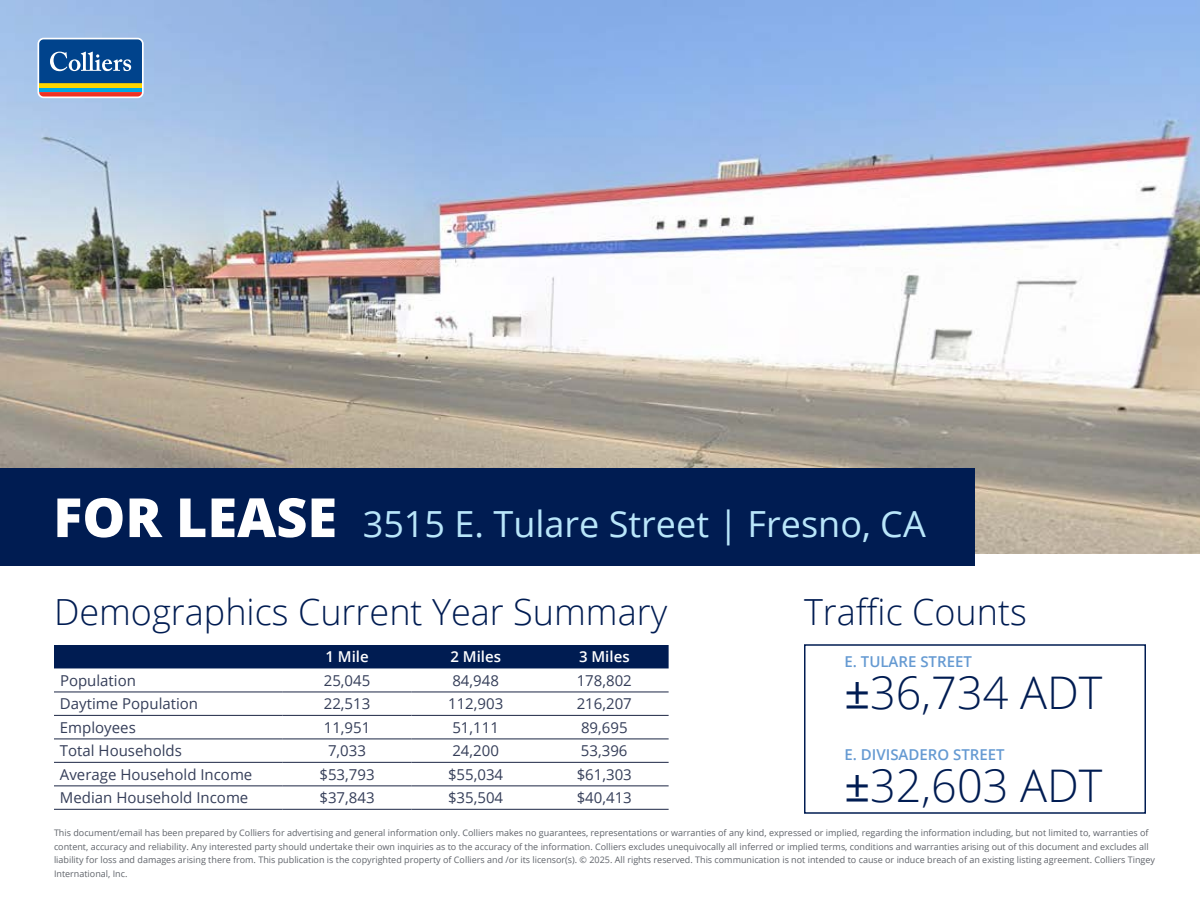
<style>
.page{position:relative;width:1200px;height:900px;background:#fff}
.page>*{position:absolute;margin:0;border:0;box-sizing:border-box;transform-origin:0 0}
.t1{font:300 45px "Open Sans";color:#001c52}
.t2{font:300 36px "Open Sans";color:#001c52}
.t3{font:36px "Open Sans";color:#b9e6fa}
.t4{font:15px "Open Sans";color:#353e59}
.t5{font:600 15px "Open Sans";color:#659ad2}
.t6{font:600 15px "Open Sans";color:#fff}
.t7{font:9px/13.5px "Open Sans";color:#5f636a}
.s1{font-weight:800;font-size:54px;color:#fff}
.s2{font-weight:400}
</style>
<div class="page">
<img style="left:0;top:0;width:1200px;height:553px">
<div style="left:54px;top:645px;width:615px;height:23px;background:#001c52"></div>
<hr style="left:54px;top:691px;width:229px;height:2px;background:#353e59">
<hr style="left:283px;top:691px;width:128px;height:2px;background:#353e59">
<hr style="left:411px;top:691px;width:129px;height:2px;background:#353e59">
<hr style="left:540px;top:691px;width:129px;height:2px;background:#353e59">
<hr style="left:54px;top:715px;width:229px;height:1px;background:#353e59">
<hr style="left:283px;top:715px;width:128px;height:1px;background:#353e59">
<hr style="left:411px;top:715px;width:129px;height:1px;background:#353e59">
<hr style="left:540px;top:715px;width:129px;height:1px;background:#353e59">
<hr style="left:54px;top:738px;width:229px;height:1px;background:#353e59">
<hr style="left:283px;top:738px;width:128px;height:1px;background:#353e59">
<hr style="left:411px;top:738px;width:129px;height:1px;background:#353e59">
<hr style="left:540px;top:738px;width:129px;height:1px;background:#353e59">
<hr style="left:54px;top:762px;width:229px;height:1px;background:#353e59">
<hr style="left:283px;top:762px;width:128px;height:1px;background:#353e59">
<hr style="left:411px;top:762px;width:129px;height:1px;background:#353e59">
<hr style="left:540px;top:762px;width:129px;height:1px;background:#353e59">
<hr style="left:54px;top:785px;width:229px;height:1px;background:#353e59">
<hr style="left:283px;top:785px;width:128px;height:1px;background:#353e59">
<hr style="left:411px;top:785px;width:129px;height:1px;background:#353e59">
<hr style="left:540px;top:785px;width:129px;height:1px;background:#353e59">
<hr style="left:54px;top:809px;width:229px;height:1px;background:#353e59">
<hr style="left:283px;top:809px;width:128px;height:1px;background:#353e59">
<hr style="left:411px;top:809px;width:129px;height:1px;background:#353e59">
<hr style="left:540px;top:809px;width:129px;height:1px;background:#353e59">
<svg style="left:38px;top:38px;width:106px;height:60px"></svg>
<hr style="left:39px;top:88px;width:103px;height:4px;background:#00a8e4">
<div style="left:39px;top:83px;width:103px;height:5px;background:#ffd600"></div>
<svg style="left:39px;top:92px;width:103px;height:4px"></svg>
<svg style="left:39px;top:39px;width:103px;height:44px;background:#1e5999"></svg>
<div style="left:0;top:468px;width:975px;height:98px;background:#001c52"></div>
<h2 class="t3" style="left:53px;top:499px;width:874px"><span class="s1">FOR LEASE</span> 3515 E. Tulare Street | Fresno, CA</h2>
<h2 class="t2" style="left:54px;top:587px;width:615px">Demographics Current Year Summary</h2>
<h3 class="t6" style="left:325px;top:647px;width:45px">1 Mile</h3>
<h3 class="t6" style="left:450px;top:647px;width:52px">2 Miles</h3>
<h3 class="t6" style="left:579px;top:647px;width:52px">3 Miles</h3>
<h3 class="t4" style="left:60px;top:670px;width:77px">Population</h3>
<h3 class="t4" style="left:324px;top:670px;width:48px">25,045</h3>
<h3 class="t4" style="left:452px;top:670px;width:48px">84,948</h3>
<h3 class="t4" style="left:577px;top:670px;width:57px">178,802</h3>
<h3 class="t4" style="left:60px;top:694px;width:140px">Daytime Population</h3>
<h3 class="t4" style="left:324px;top:694px;width:48px">22,513</h3>
<h3 class="t4" style="left:448px;top:694px;width:57px">112,903</h3>
<h3 class="t4" style="left:577px;top:694px;width:57px">216,207</h3>
<h3 class="t4" style="left:60px;top:717px;width:77px">Employees</h3>
<h3 class="t4" style="left:324px;top:717px;width:48px">11,951</h3>
<h3 class="t4" style="left:452px;top:717px;width:48px">51,111</h3>
<h3 class="t4" style="left:581px;top:717px;width:48px">89,695</h3>
<h3 class="t4" style="left:60px;top:741px;width:124px">Total Households</h3>
<h3 class="t4" style="left:328px;top:741px;width:39px">7,033</h3>
<h3 class="t4" style="left:452px;top:741px;width:48px">24,200</h3>
<h3 class="t4" style="left:581px;top:741px;width:48px">53,396</h3>
<h3 class="t4" style="left:60px;top:764px;width:194px">Average Household Income</h3>
<h3 class="t4" style="left:319px;top:764px;width:57px">$53,793</h3>
<h3 class="t4" style="left:448px;top:764px;width:57px">$55,034</h3>
<h3 class="t4" style="left:577px;top:764px;width:57px">$61,303</h3>
<h3 class="t4" style="left:60px;top:788px;width:190px">Median Household Income</h3>
<h3 class="t4" style="left:319px;top:788px;width:57px">$37,843</h3>
<h3 class="t4" style="left:448px;top:788px;width:57px">$35,504</h3>
<h3 class="t4" style="left:577px;top:788px;width:57px">$40,413</h3>
<h2 class="t2" style="left:804px;top:587px;width:224px">Traffic Counts</h2>
<h3 class="t5" style="left:844px;top:651px;width:129px">E. TULARE STREET</h3>
<h1 class="t1" style="left:844px;top:662px;width:259px"><span class="s2">±</span>36,734 ADT</h1>
<h3 class="t5" style="left:844px;top:744px;width:162px">E. DIVISADERO STREET</h3>
<h1 class="t1" style="left:844px;top:755px;width:259px"><span class="s2">±</span>32,603 ADT</h1>
<p class="t7" style="left:54px;top:826px;width:1103px">This document/email has been prepared by Colliers for advertising and general information only. Colliers makes no guarantees, representations or warranties of any kind, expressed or implied, regarding the information including, but not limited to, warranties of content, accuracy and reliability. Any interested party should undertake their own inquiries as to the accuracy of the information. Colliers excludes unequivocally all inferred or implied terms, conditions and warranties arising out of this document and excludes all liability for loss and damages arising there from. This publication is the copyrighted property of Colliers and /or its licensor(s). © 2025. All rights reserved. This communication is not intended to cause or induce breach of an existing listing agreement. Colliers Tingey International, Inc.</p>
</div>
